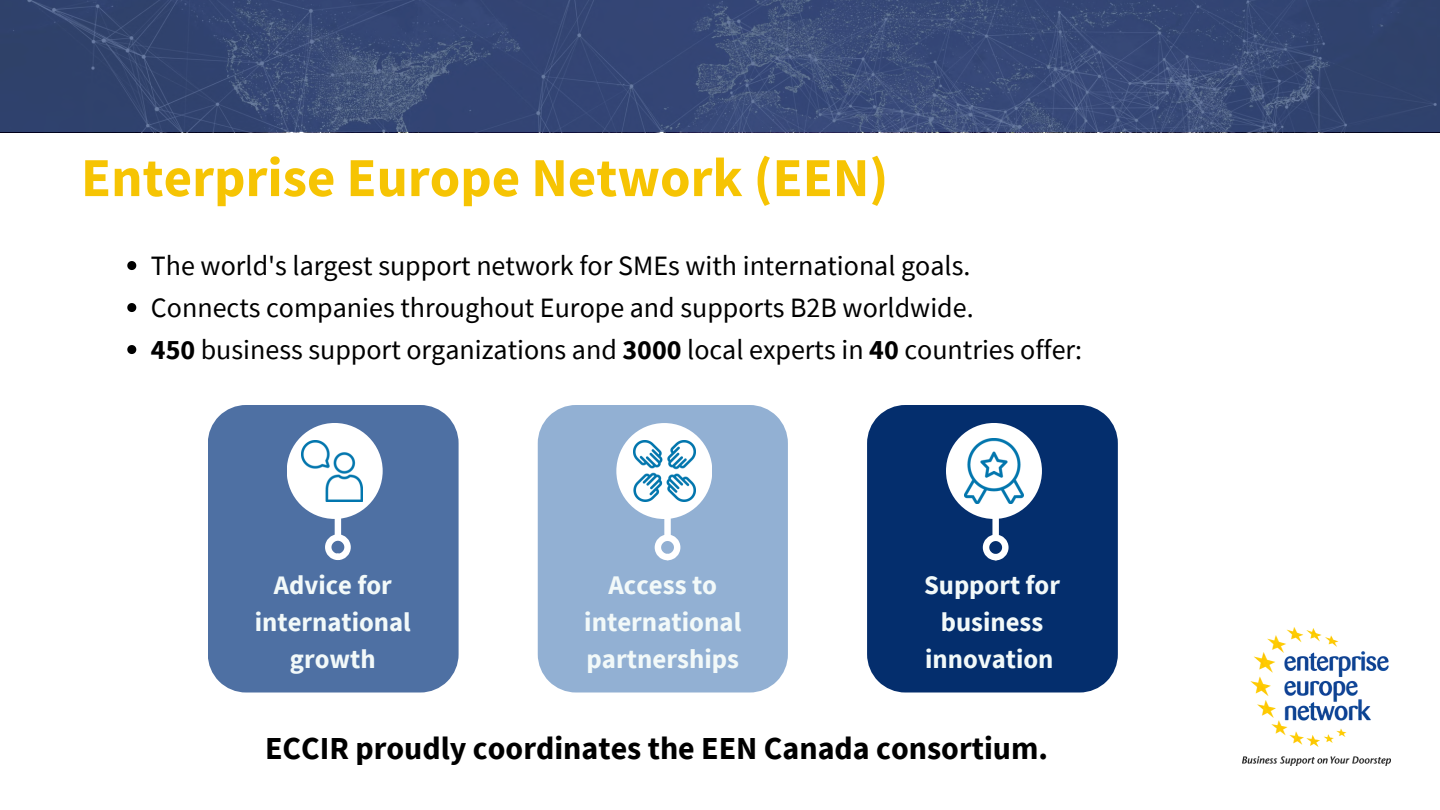
<style>
.page{position:relative;width:1440px;height:810px;background:#fff}
.page>*{position:absolute;margin:0;border:0;box-sizing:border-box;transform-origin:0 0}
.t1{font:700 55px "Source Sans Pro";color:#f6c403}
.t2{font:700 32px "Source Sans Pro";color:#000}
.t3{font:28px "Source Sans Pro";color:#000}
.t4{font:700 26.9px/37.2px "Source Sans Pro";color:#f2f9f9;text-align:center}
.t5{font:700 26.7px/37.2px "Source Sans Pro";color:#f2f9f9;text-align:center}
.s1{font-weight:700}
</style>
<div class="page">
<div style="left:867px;top:405px;width:251px;height:287px;background:#042e6d"></div>
<div style="left:208px;top:405px;width:251px;height:287px;background:#4e70a3"></div>
<div style="left:538px;top:405px;width:250px;height:287px;background:#92b0d3"></div>
<div style="left:335px;top:486px;width:6px;height:50px;background:#fff"></div>
<div style="left:325px;top:534px;width:26px;height:26px;border:6px solid #fff;border-radius:50%"></div>
<svg style="left:285px;top:423px;width:98px;height:96px"></svg>
<img style="left:301px;top:440px;width:62px;height:62px">
<div style="left:664px;top:487px;width:7px;height:49px;background:#fff"></div>
<div style="left:655px;top:535px;width:25px;height:25px;border:6px solid #fff;border-radius:50%"></div>
<svg style="left:615px;top:423px;width:97px;height:96px"></svg>
<img style="left:633px;top:440px;width:63px;height:62px">
<div style="left:992px;top:487px;width:7px;height:49px;background:#fff"></div>
<div style="left:983px;top:535px;width:26px;height:25px;border:6px solid #fff;border-radius:50%"></div>
<svg style="left:945px;top:423px;width:97px;height:96px"></svg>
<img style="left:965px;top:439px;width:58px;height:64px">
<img style="left:1242px;top:628px;width:149px;height:138px">
<svg style="left:127px;top:261px;width:9px;height:9px"></svg>
<svg style="left:127px;top:303px;width:9px;height:9px"></svg>
<svg style="left:127px;top:345px;width:9px;height:9px"></svg>
<svg style="left:0;top:0;width:1440px;height:132px;background:#374976"></svg>
<h2 class="t1" style="left:81px;top:142px;width:809px">Enterprise Europe Network (EEN)</h2>
<p class="t3" style="left:151px;top:247px;width:821px">The world's largest support network for SMEs with international goals.</p>
<h3 class="t3" style="left:151px;top:289px;width:824px">Connects companies throughout Europe and supports B2B worldwide.</h3>
<p class="t3" style="left:151px;top:331px;width:933px"><span class="s1">450</span> business support organizations and <span class="s1">3000</span> local experts in <span class="s1">40</span> countries offer:</p>
<p class="t5" style="left:255px;top:566px;width:157px">Advice for international growth</p>
<p class="t5" style="left:924px;top:566px;width:138px">Support for business innovation</p>
<h1 class="t4" style="left:584px;top:566px;width:159px">Access to international partnerships</h1>
<p class="t2" style="left:265px;top:727px;width:784px">ECCIR proudly coordinates the EEN Canada consortium.</p>
</div>
